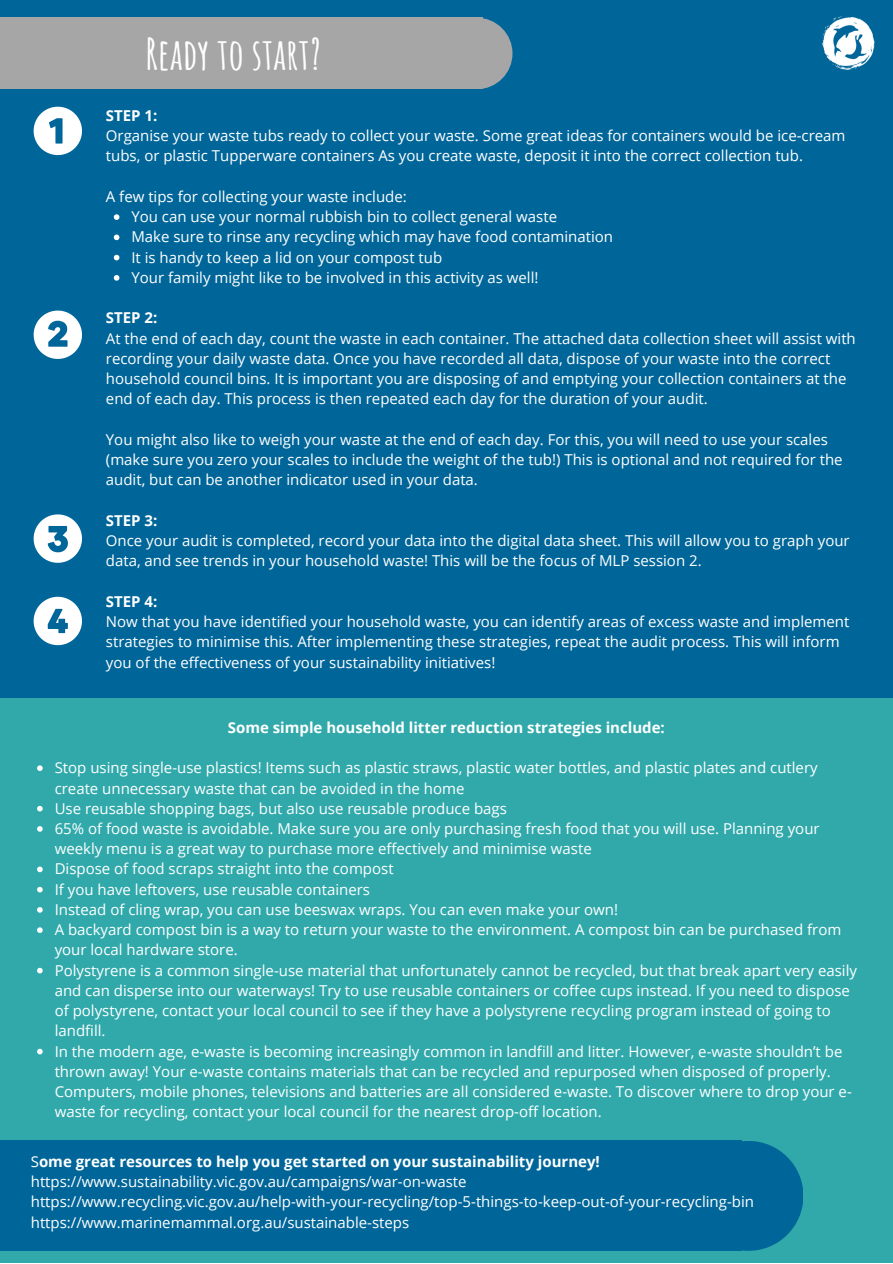
<style>
.page{position:relative;width:893px;height:1264px;background:#fff}
.page>*{position:absolute;margin:0;border:0;box-sizing:border-box;transform-origin:0 0}
.t1{font:700 42.75px "Amatic SC";color:#fff}
.t2{font:15px/20.2px "Open Sans";color:#fff}
.t3{font:700 15px "Open Sans";color:#fff}
.s1{font-weight:700}
</style>
<div class="page">
<div style="left:0;top:0;width:892px;height:1262px;background:#069"></div>
<div style="left:0;top:698px;width:892px;height:564px;background:#31a9ab"></div>
<svg style="left:114px;top:214px;width:5px;height:6px"></svg>
<svg style="left:114px;top:234px;width:5px;height:6px"></svg>
<svg style="left:114px;top:255px;width:5px;height:5px"></svg>
<svg style="left:114px;top:275px;width:5px;height:6px"></svg>
<div style="left:0;top:18px;width:482px;height:71px;background:#a6a6a6"></div>
<div style="left:441px;top:18px;width:71px;height:71px;background:#a6a6a6;border-radius:50%"></div>
<svg style="left:34px;top:107px;width:48px;height:48px"></svg>
<svg style="left:34px;top:310px;width:48px;height:49px"></svg>
<svg style="left:34px;top:514px;width:48px;height:49px"></svg>
<svg style="left:34px;top:597px;width:48px;height:48px"></svg>
<div style="left:0;top:1140px;width:741px;height:110px;background:#069"></div>
<div style="left:693px;top:1140px;width:110px;height:110px;background:#069;border-radius:50%"></div>
<svg style="left:37px;top:765px;width:6px;height:6px"></svg>
<svg style="left:37px;top:805px;width:6px;height:6px"></svg>
<svg style="left:37px;top:826px;width:6px;height:5px"></svg>
<svg style="left:37px;top:866px;width:6px;height:6px"></svg>
<svg style="left:37px;top:886px;width:6px;height:6px"></svg>
<svg style="left:37px;top:907px;width:6px;height:5px"></svg>
<svg style="left:37px;top:927px;width:6px;height:5px"></svg>
<svg style="left:37px;top:967px;width:6px;height:6px"></svg>
<svg style="left:37px;top:1048px;width:6px;height:6px"></svg>
<img style="left:822px;top:16px;width:53px;height:54px">
<h1 class="t1" style="left:145px;top:27px;width:177px">Ready to start?</h1>
<p class="t3" style="left:106px;top:105px;width:53px">STEP 1:</p>
<p class="t2" style="left:106px;top:125px;width:741px">Organise your waste tubs ready to collect your waste. Some great ideas for containers would be ice-cream tubs, or plastic Tupperware containers As you create waste, deposit it into the correct collection tub.</p>
<p class="t2" style="left:106px;top:186px;width:302px">A few tips for collecting your waste include:</p>
<p class="t2" style="left:131px;top:206px;width:483px">You can use your normal rubbish bin to collect general waste<br>Make sure to rinse any recycling which may have food contamination It is handy to keep a lid on your compost tub<br>Your family might like to be involved in this activity as well!</p>
<p class="t3" style="left:106px;top:307px;width:53px">STEP 2:</p>
<p class="t2" style="left:106px;top:328px;width:751px">At the end of each day, count the waste in each container. The attached data collection sheet will assist with recording your daily waste data. Once you have recorded all data, dispose of your waste into the correct household council bins. It is important you are disposing of and emptying your collection containers at the end of each day. This process is then repeated each day for the duration of your audit.</p>
<p class="t2" style="left:106px;top:429px;width:738px">You might also like to weigh your waste at the end of each day. For this, you will need to use your scales (make sure you zero your scales to include the weight of the tub!) This is optional and not required for the audit, but can be another indicator used in your data.</p>
<p class="t3" style="left:106px;top:510px;width:53px">STEP 3:</p>
<p class="t2" style="left:106px;top:530px;width:745px">Once your audit is completed, record your data into the digital data sheet. This will allow you to graph your data, and see trends in your household waste! This will be the focus of MLP session 2.</p>
<p class="t3" style="left:106px;top:590px;width:53px">STEP 4:</p>
<p class="t2" style="left:106px;top:611px;width:745px">Now that you have identified your household waste, you can identify areas of excess waste and implement strategies to minimise this. After implementing these strategies, repeat the audit process. This will inform you of the effectiveness of your sustainability initiatives!</p>
<p class="t3" style="left:228px;top:716px;width:438px">Some simple household litter reduction strategies include:</p>
<p class="t2" style="left:55px;top:757px;width:803px">Stop using single-use plastics! Items such as plastic straws, plastic water bottles, and plastic plates and cutlery create unnecessary waste that can be avoided in the home<br>Use reusable shopping bags, but also use reusable produce bags<br>65% of food waste is avoidable. Make sure you are only purchasing fresh food that you will use. Planning your weekly menu is a great way to purchase more effectively and minimise waste<br>Dispose of food scraps straight into the compost<br>If you have leftovers, use reusable containers<br>Instead of cling wrap, you can use beeswax wraps. You can even make your own!<br>A backyard compost bin is a way to return your waste to the environment. A compost bin can be purchased from your local hardware store.<br>Polystyrene is a common single-use material that unfortunately cannot be recycled, but that break apart very easily and can disperse into our waterways! Try to use reusable containers or coffee cups instead. If you need to dispose of polystyrene, contact your local council to see if they have a polystyrene recycling program instead of going to landfill.<br>In the modern age, e-waste is becoming increasingly common in landfill and litter. However, e-waste shouldn’t be thrown away! Your e-waste contains materials that can be recycled and repurposed when disposed of properly.<br>Computers, mobile phones, televisions and batteries are all considered e-waste. To discover where to drop your e&shy;waste for recycling, contact your local council for the nearest drop-off location.</p>
<p class="t2" style="left:31px;top:1150px;width:724px">S<span class="s1">ome great resources to help you get started on your sustainability journey! </span>https://www.sustainability.vic.gov.au/campaigns/war-on-waste https://www.recycling.vic.gov.au/help-with-your-recycling/top-5-things-to-keep-out-of-your-recycling-bin https://www.marinemammal.org.au/sustainable-steps</p>
</div>
